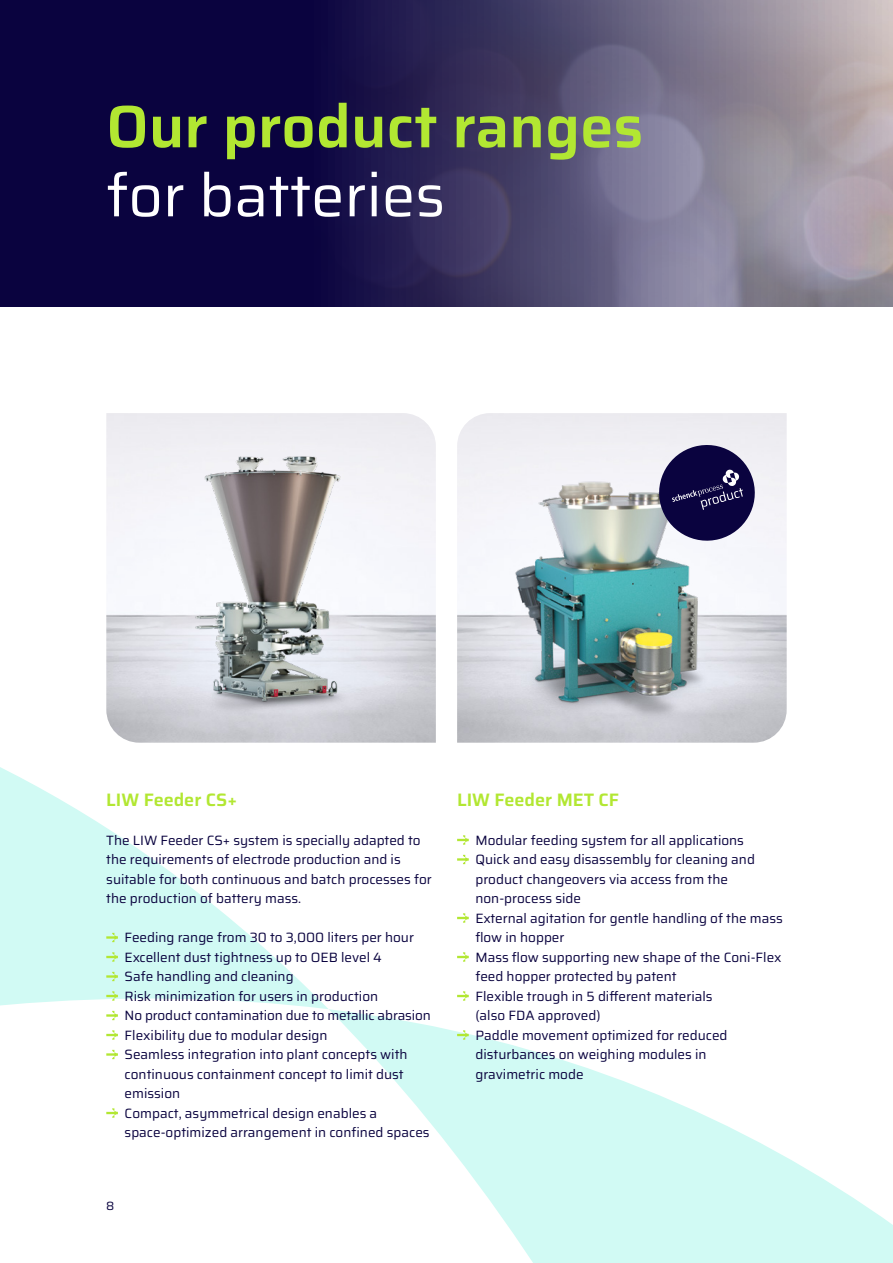
<style>
.page{position:relative;width:893px;height:1263px;background:#fff}
.page>*{position:absolute;margin:0;border:0;box-sizing:border-box;transform-origin:0 0}
.t1{font:600 60px "Saira";color:#b2e732}
.t2{font:60px "Saira";color:#fff}
.t3{font:600 18px "Saira";color:#b2e732}
.t4{font:13.5px/19.5px "Saira";color:#0a033f}
.t5{font:12px "Saira";color:#0a033f}
</style>
<div class="page">
<svg style="left:0;top:767px;width:893px;height:496px"></svg>
<img style="left:457px;top:425px;width:330px;height:318px">
<img style="left:106px;top:418px;width:313px;height:325px">
<svg style="left:106px;top:933px;width:12px;height:9px"></svg>
<svg style="left:106px;top:952px;width:12px;height:10px"></svg>
<svg style="left:106px;top:972px;width:12px;height:9px"></svg>
<svg style="left:106px;top:991px;width:12px;height:10px"></svg>
<svg style="left:106px;top:1011px;width:12px;height:9px"></svg>
<svg style="left:106px;top:1030px;width:12px;height:10px"></svg>
<svg style="left:106px;top:1050px;width:12px;height:9px"></svg>
<svg style="left:106px;top:1108px;width:12px;height:10px"></svg>
<div style="left:0;top:0;width:893px;height:307px;background:#0a033f"></div>
<img style="left:342px;top:0;width:551px;height:307px">
<svg style="left:457px;top:835px;width:12px;height:10px"></svg>
<svg style="left:457px;top:855px;width:12px;height:9px"></svg>
<svg style="left:457px;top:913px;width:12px;height:10px"></svg>
<svg style="left:457px;top:952px;width:12px;height:10px"></svg>
<svg style="left:457px;top:991px;width:12px;height:10px"></svg>
<svg style="left:457px;top:1030px;width:12px;height:10px"></svg>
<svg style="left:654px;top:440px;width:106px;height:106px"></svg>
<h1 class="t1" style="left:106px;top:78px;width:539px">Our product ranges</h1>
<h1 class="t2" style="left:106px;top:147px;width:340px">for batteries</h1>
<h2 class="t3" style="left:106px;top:785px;width:132px">LIW Feeder CS+</h2>
<p class="t4" style="left:106px;top:830px;width:327px">The LIW Feeder CS+ system is specially adapted to the requirements of electrode production and is suitable for both continuous and batch processes for the production of battery mass.</p>
<p class="t4" style="left:125px;top:927px;width:308px">Feeding range from 30 to 3,000 liters per hour Excellent dust tightness up to OEB level 4<br>Safe handling and cleaning<br>Risk minimization for users in production<br>No product contamination due to metallic abrasion Flexibility due to modular design<br>Seamless integration into plant concepts with continuous containment concept to limit dust emission<br>Compact, asymmetrical design enables a space-optimized arrangement in confined spaces</p>
<p class="t5" style="left:106px;top:1196px;width:10px">8</p>
<h2 class="t3" style="left:457px;top:785px;width:163px">LIW Feeder MET CF</h2>
<p class="t4" style="left:475px;top:830px;width:309px">Modular feeding system for all applications<br>Quick and easy disassembly for cleaning and product changeovers via access from the non-process side<br>External agitation for gentle handling of the mass flow in hopper<br>Mass flow supporting new shape of the Coni-Flex feed hopper protected by patent<br>Flexible trough in 5 different materials<br>(also FDA approved)<br>Paddle movement optimized for reduced disturbances on weighing modules in<br>gravimetric mode</p>
</div>
